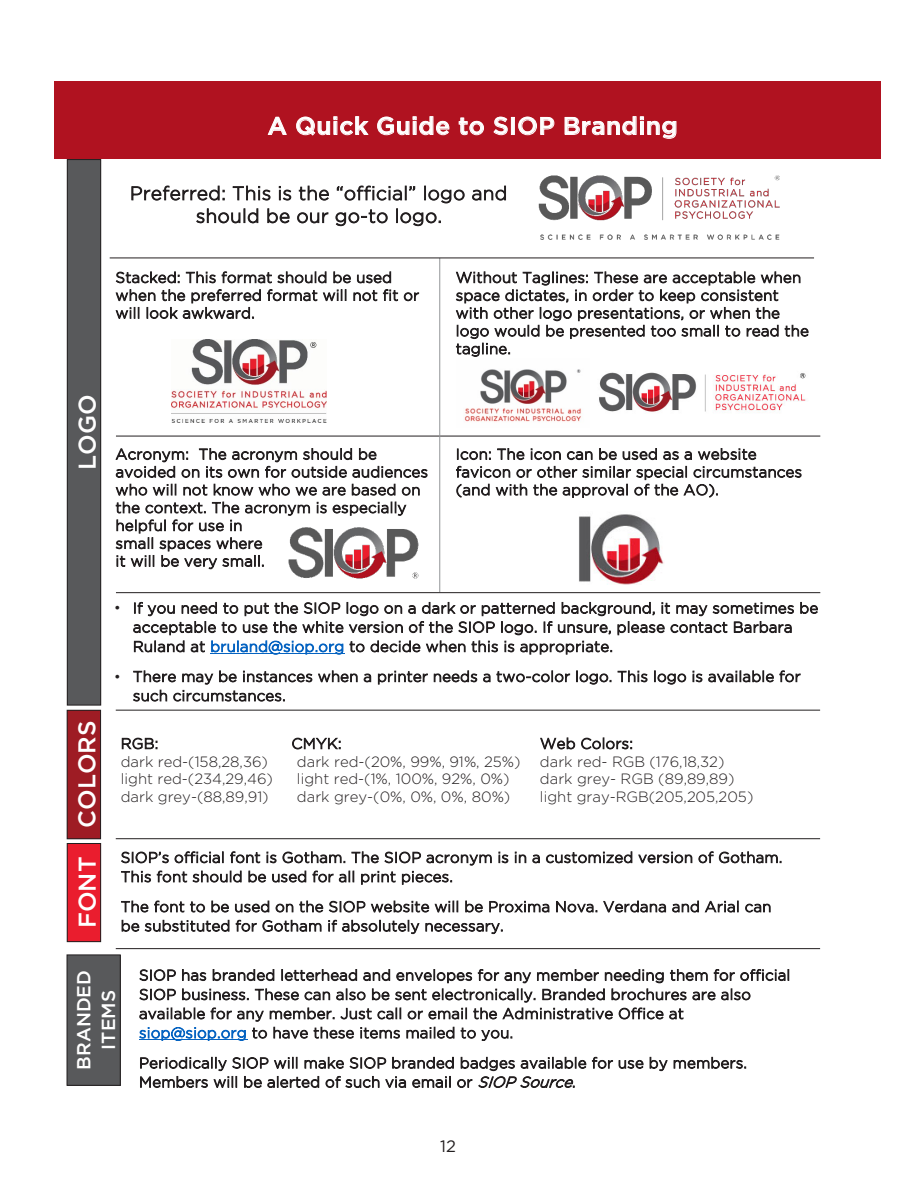
<style>
.page{position:relative;width:918px;height:1188px;background:#fff}
.page>*{position:absolute;margin:0;border:0;box-sizing:border-box;transform-origin:0 0}
.t1{font:500 24.3px "Gotham";letter-spacing:.02em;color:#fff}
.t2{font:300 18.9px/22.6px "Gotham";letter-spacing:.02em;color:#231f20;text-align:center}
.t3{font:500 18.9px/24.6px "Gotham";letter-spacing:-.005em;color:#fff;text-align:center}
.t4{font:16.5px "Gotham";color:#231f20}
.t5{font:300 14.85px/17.9px "Gotham";letter-spacing:.015em;color:#231f20}
.t6{font:300 14.85px "Gotham";letter-spacing:-.005em;color:#231f20}
.s1{font-family:"Arial";font-weight:400}
.s2{color:#0563c1}
.s3{font-style:italic}
</style>
<div class="page">
<div style="left:54px;top:81px;width:826px;height:78px;background:#b01220"></div>
<div style="left:67px;top:160px;width:34px;height:545px;background:#58595b"></div>
<div style="left:67px;top:159px;width:34px;height:547px;border:1px solid #231f20"></div>
<div style="left:67px;top:710px;width:34px;height:129px;background:#9e1c24"></div>
<div style="left:67px;top:710px;width:34px;height:129px;border:1px solid #231f20"></div>
<img style="left:72px;top:711px;width:23px;height:127px">
<div style="left:67px;top:843px;width:34px;height:99px;background:#ea1d2e"></div>
<div style="left:67px;top:843px;width:34px;height:99px;border:1px solid #231f20"></div>
<img style="left:73px;top:844px;width:22px;height:97px">
<div style="left:67px;top:955px;width:53px;height:130px;background:#58595b"></div>
<div style="left:67px;top:954px;width:54px;height:132px;border:1px solid #231f20"></div>
<img style="left:72px;top:955px;width:43px;height:130px">
<hr style="left:210px;top:653px;width:135px;height:1px;background:#0563c1">
<hr style="left:139px;top:1039px;width:108px;height:1px;background:#0563c1">
<img style="left:538px;top:175px;width:242px;height:65px">
<img style="left:599px;top:372px;width:207px;height:41px">
<img style="left:171px;top:339px;width:156px;height:83px">
<img style="left:464px;top:369px;width:118px;height:53px">
<img style="left:288px;top:527px;width:131px;height:52px">
<img style="left:579px;top:514px;width:85px;height:71px">
<hr style="left:116px;top:436px;width:704px;height:1px;background:#231f20">
<hr style="left:439px;top:258px;width:1px;height:334px;background:#939598">
<hr style="left:116px;top:592px;width:704px;height:1px;background:#231f20">
<hr style="left:110px;top:258px;width:704px;height:1px;background:#231f20">
<hr style="left:116px;top:710px;width:704px;height:1px;background:#231f20">
<hr style="left:116px;top:838px;width:704px;height:1px;background:#231f20">
<hr style="left:116px;top:948px;width:704px;height:1px;background:#231f20">
<p class="t1" style="left:268px;top:110px;width:412px">A Quick Guide to SIOP Branding</p>
<p class="t2" style="left:130px;top:181px;width:379px">Preferred: This is the “official” logo and should be our go-to logo.</p>
<p class="t5" style="left:116px;top:268px;width:305px">Stacked: This format should be used when the preferred format will not fit or will look awkward.</p>
<p class="t5" style="left:456px;top:268px;width:355px">Without Taglines: These are acceptable when space dictates, in order to keep consistent with other logo presentations, or when the logo would be presented too small to read the tagline.</p>
<p class="t1" style="left:71px;top:470px;width:77px;rotate:-90deg">LOGO</p>
<p class="t5" style="left:116px;top:445px;width:314px">Acronym: The acronym should be avoided on its own for outside audiences who will not know who we are based on the context. The acronym is especially helpful for use in<br>small spaces where<br>it will be very small.</p>
<p class="t5" style="left:456px;top:445px;width:348px">Icon: The icon can be used as a website favicon or other similar special circumstances (and with the approval of the AO).</p>
<p class="t5" style="left:133px;top:598px;width:687px;line-height:19.2px;text-indent:-18px"><span class="s1">•</span> If you need to put the SIOP logo on a dark or patterned background, it may sometimes be acceptable to use the white version of the SIOP logo. If unsure, please contact Barbara<br>Ruland at <span class="s2">bruland@siop.org</span> to decide when this is appropriate.</p>
<p class="t5" style="left:133px;top:666px;width:669px;line-height:19.4px;text-indent:-18px"><span class="s1">•</span> There may be instances when a printer needs a two-color logo. This logo is available for such circumstances.</p>
<p class="t5" style="left:121px;top:734px;width:39px">RGB:</p>
<p class="t5" style="left:291px;top:734px;width:52px">CMYK:</p>
<p class="t5" style="left:540px;top:734px;width:94px">Web Colors:</p>
<p class="t5" style="left:121px;top:752px;width:149px">dark red-(158,28,36)</p>
<p class="t6" style="left:297px;top:752px;width:225px">dark red-(20%, 99%, 91%, 25%)</p>
<p class="t5" style="left:540px;top:752px;width:186px">dark red- RGB (176,18,32)</p>
<p class="t5" style="left:121px;top:770px;width:154px">light red-(234,29,46)</p>
<p class="t5" style="left:297px;top:770px;width:214px">light red-(1%, 100%, 92%, 0%)</p>
<p class="t5" style="left:540px;top:770px;width:196px">dark grey- RGB (89,89,89)</p>
<p class="t5" style="left:121px;top:788px;width:149px">dark grey-(88,89,91)</p>
<p class="t5" style="left:297px;top:788px;width:215px">dark grey-(0%, 0%, 0%, 80%)</p>
<p class="t6" style="left:540px;top:788px;width:215px">light gray-RGB(205,205,205)</p>
<p class="t1" style="left:71px;top:828px;width:109px;rotate:-90deg">COLORS</p>
<p class="t1" style="left:71px;top:928px;width:73px;rotate:-90deg">FONT</p>
<p class="t5" style="left:121px;top:847px;width:663px;line-height:19.4px">SIOP’s official font is Gotham. The SIOP acronym is in a customized version of Gotham.<br>This font should be used for all print pieces.</p>
<p class="t5" style="left:121px;top:897px;width:652px;line-height:19.4px">The font to be used on the SIOP website will be Proxima Nova. Verdana and Arial can be substituted for Gotham if absolutely necessary.</p>
<p class="t5" style="left:139px;top:965px;width:653px;line-height:19.2px">SIOP has branded letterhead and envelopes for any member needing them for official SIOP business. These can also be sent electronically. Branded brochures are also available for any member. Just call or email the Administrative Office at <span class="s2">siop@siop.org</span> to have these items mailed to you.</p>
<p class="t5" style="left:139px;top:1053px;width:609px;line-height:19px">Periodically SIOP will make SIOP branded badges available for use by members.<br>Members will be alerted of such via email or <span class="s3">SIOPSource</span>.</p>
<p class="t3" style="left:71px;top:1070px;width:101px;rotate:-90deg">BRANDED<br>ITEMS</p>
<p class="t4" style="left:440px;top:1136px;width:17px">12</p>
</div>
